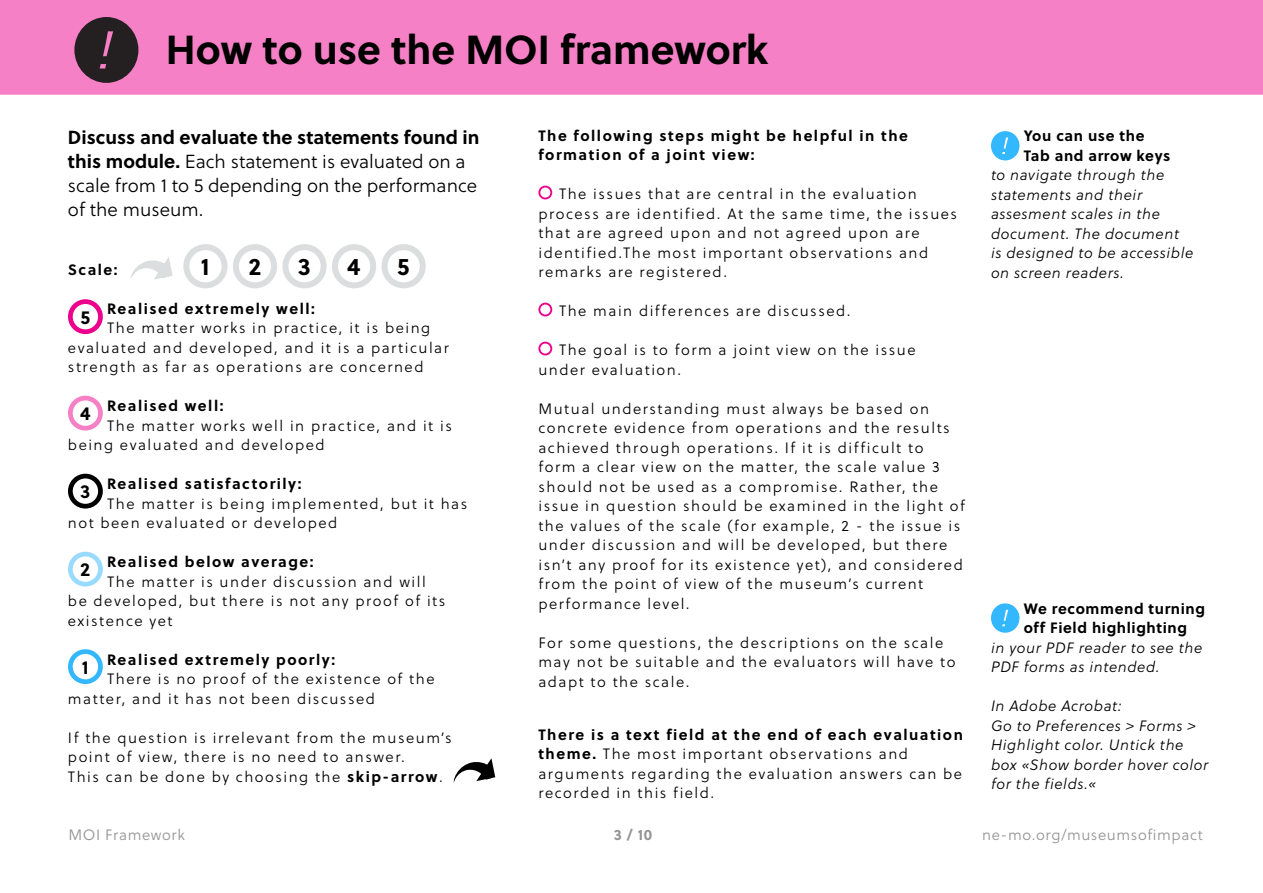
<style>
.page{position:relative;width:1263px;height:893px;background:#fff}
.page>*{position:absolute;margin:0;border:0;box-sizing:border-box;transform-origin:0 0}
.header_info{font:700 40.5px "Soleil";color:#000}
.t1{font:700 24px "Soleil";color:#000}
.para_12_6pt{font:18.9px/24px "Soleil Lt";color:#000}
.t2{font:700 18.9px "Soleil";color:#000}
.paragraph_light{font:15px/19.5px "Soleil Lt";letter-spacing:.1em;color:#000}
.footnote{font:italic 15px/19.5px "Soleil Lt";letter-spacing:.04em;color:#000}
.paragraph_light-2{font:700 15px/19.5px "Soleil";letter-spacing:.1em;color:#000}
.footnote-2{font:700 15px "Soleil";letter-spacing:.04em;color:#000}
.t3{font:15px "Soleil Lt";letter-spacing:.04em;color:#949494}
.t4{font:700 15px "Soleil";color:#949494}
.s1{font-family:"Soleil";font-weight:700}
</style>
<div class="page">
<div style="left:68px;top:299px;width:35px;height:35px;border:5px solid #ec008c;border-radius:50%"></div>
<div style="left:68px;top:396px;width:35px;height:35px;border:5px solid #f680c6;border-radius:50%"></div>
<div style="left:68px;top:474px;width:35px;height:35px;border:5px solid #000;border-radius:50%"></div>
<div style="left:68px;top:552px;width:35px;height:35px;border:5px solid #99dbff;border-radius:50%"></div>
<div style="left:68px;top:649px;width:35px;height:35px;border:5px solid #33b7ff;border-radius:50%"></div>
<div style="left:538px;top:186px;width:14px;height:13px;border:2px solid #ec008c;border-radius:50%"></div>
<div style="left:538px;top:303px;width:14px;height:13px;border:2px solid #ec008c;border-radius:50%"></div>
<div style="left:538px;top:342px;width:14px;height:13px;border:2px solid #ec008c;border-radius:50%"></div>
<div style="left:0;top:0;width:1263px;height:95px;background:#f680c6"></div>
<svg style="left:74px;top:17px;width:64px;height:66px;background:#58374a"></svg>
<svg style="left:131px;top:257px;width:42px;height:23px"></svg>
<div style="left:381px;top:244px;width:45px;height:44px;border:6px solid #dcddde;border-radius:50%"></div>
<div style="left:332px;top:244px;width:44px;height:44px;border:6px solid #dcddde;border-radius:50%"></div>
<div style="left:282px;top:244px;width:45px;height:44px;border:6px solid #dcddde;border-radius:50%"></div>
<div style="left:233px;top:244px;width:44px;height:44px;border:6px solid #dcddde;border-radius:50%"></div>
<div style="left:183px;top:244px;width:45px;height:44px;border:6px solid #dcddde;border-radius:50%"></div>
<svg style="left:991px;top:603px;width:28px;height:30px"></svg>
<svg style="left:991px;top:131px;width:28px;height:29px"></svg>
<svg style="left:453px;top:758px;width:42px;height:25px"></svg>
<h1 class="header_info" style="left:166px;top:19px;width:604px">How to use the MOI framework</h1>
<p class="para_12_6pt" style="left:68px;top:125px;width:413px"><span class="s1">Discuss and evaluate the statements found in this module.</span> Each statement is evaluated on a scale from 1 to 5 depending on the performance of the museum.</p>
<h2 class="t1" style="left:201px;top:248px;width:10px">1</h2>
<h2 class="t1" style="left:249px;top:248px;width:14px">2</h2>
<h2 class="t1" style="left:298px;top:248px;width:14px">3</h2>
<h2 class="t1" style="left:347px;top:248px;width:15px">4</h2>
<h2 class="t1" style="left:397px;top:248px;width:14px">5</h2>
<p class="paragraph_light-2" style="left:68px;top:259px;width:51px">Scale:</p>
<p class="t2" style="left:80px;top:302px;width:11px">5</p>
<p class="paragraph_light-2" style="left:107px;top:298px;width:209px">Realised extremely well:</p>
<p class="paragraph_light" style="left:107px;top:318px;width:325px">The matter works in practice, it is being</p>
<p class="paragraph_light" style="left:68px;top:337px;width:382px">evaluated and developed, and it is a particular</p>
<p class="paragraph_light" style="left:68px;top:357px;width:357px">strength as far as operations are concerned</p>
<p class="t2" style="left:80px;top:399px;width:12px">4</p>
<p class="paragraph_light-2" style="left:107px;top:395px;width:118px">Realised well:</p>
<p class="paragraph_light" style="left:107px;top:415px;width:346px">The matter works well in practice, and it is</p>
<p class="paragraph_light" style="left:68px;top:435px;width:258px">being evaluated and developed</p>
<p class="t2" style="left:80px;top:477px;width:12px">3</p>
<p class="paragraph_light-2" style="left:107px;top:473px;width:196px">Realised satisfactorily:</p>
<p class="paragraph_light" style="left:107px;top:493px;width:362px">The matter is being implemented, but it has</p>
<p class="paragraph_light" style="left:68px;top:513px;width:271px">not been evaluated or developed</p>
<p class="t2" style="left:80px;top:555px;width:11px">2</p>
<p class="paragraph_light-2" style="left:107px;top:551px;width:208px">Realised below average:</p>
<p class="paragraph_light" style="left:107px;top:571px;width:320px">The matter is under discussion and will</p>
<p class="paragraph_light" style="left:68px;top:591px;width:379px">be developed, but there is not any proof of its</p>
<p class="paragraph_light" style="left:68px;top:610px;width:106px">existence yet</p>
<p class="t2" style="left:82px;top:652px;width:8px">1</p>
<p class="paragraph_light-2" style="left:107px;top:649px;width:230px">Realised extremely poorly:</p>
<p class="paragraph_light" style="left:107px;top:669px;width:329px">There is no proof of the existence of the</p>
<p class="paragraph_light" style="left:68px;top:688px;width:309px">matter, and it has not been discussed</p>
<p class="paragraph_light" style="left:68px;top:727px;width:385px">If the question is irrelevant from the museum’s point of view, there is no need to answer.<br>This can be done by choosing the <span class="s1">skip-arrow</span>.</p>
<p class="paragraph_light-2" style="left:538px;top:125px;width:371px">The following steps might be helpful in the formation of a joint view:</p>
<p class="paragraph_light" style="left:538px;top:184px;width:420px;text-indent:21px">The issues that are central in the evaluation process are identified. At the same time, the issues that are agreed upon and not agreed upon are identified.The most important observations and remarks are registered.</p>
<p class="paragraph_light" style="left:559px;top:301px;width:293px">The main differences are discussed.</p>
<p class="paragraph_light" style="left:538px;top:340px;width:379px;text-indent:21px">The goal is to form a joint view on the issue under evaluation.</p>
<p class="paragraph_light" style="left:538px;top:399px;width:428px">Mutual understanding must always be based on concrete evidence from operations and the results achieved through operations. If it is difficult to<br>form a clear view on the matter, the scale value 3 should not be used as a compromise. Rather, the issue in question should be examined in the light of the values of the scale (for example, 2 - the issue is under discussion and will be developed, but there isn’t any proof for its existence yet), and considered from the point of view of the museum’s current performance level.</p>
<p class="paragraph_light" style="left:538px;top:633px;width:419px">For some questions, the descriptions on the scale may not be suitable and the evaluators will have to adapt to the scale.</p>
<p class="paragraph_light" style="left:538px;top:724px;width:426px"><span class="s1">There is a text field at the end of each evaluation theme.</span> The most important observations and arguments regarding the evaluation answers can be recorded in this field.</p>
<p class="footnote-2" style="left:1024px;top:124px;width:122px">You can use the</p>
<p class="footnote-2" style="left:1024px;top:144px;width:148px">Tab and arrow keys</p>
<p class="footnote" style="left:991px;top:165px;width:175px">to navigate through the</p>
<p class="footnote" style="left:991px;top:185px;width:153px">statements and their</p>
<p class="footnote" style="left:991px;top:204px;width:171px">assesment scales in the</p>
<p class="footnote" style="left:991px;top:224px;width:190px">document. The document</p>
<p class="footnote" style="left:991px;top:243px;width:204px">is designed to be accessible</p>
<p class="footnote" style="left:991px;top:263px;width:134px">on screen readers.</p>
<p class="footnote-2" style="left:1024px;top:597px;width:183px">We recommend turning</p>
<p class="footnote-2" style="left:1024px;top:616px;width:165px">off Field highlighting</p>
<p class="footnote" style="left:991px;top:637px;width:213px">in your PDF reader to see the</p>
<p class="footnote" style="left:991px;top:657px;width:170px">PDF forms as intended.</p>
<p class="footnote" style="left:991px;top:696px;width:132px">In Adobe Acrobat:</p>
<p class="footnote" style="left:991px;top:715px;width:219px">Go to Preferences &gt; Forms &gt;<br>Highlight color. Untick the box «Show border hover color for the fields.«</p>
<p class="t3" style="left:68px;top:824px;width:118px">MOI Framework</p>
<p class="t4" style="left:614px;top:823px;width:40px">3 / 10</p>
<p class="t3" style="left:982px;top:824px;width:222px">ne-mo.org/museumsofimpact</p>
</div>
